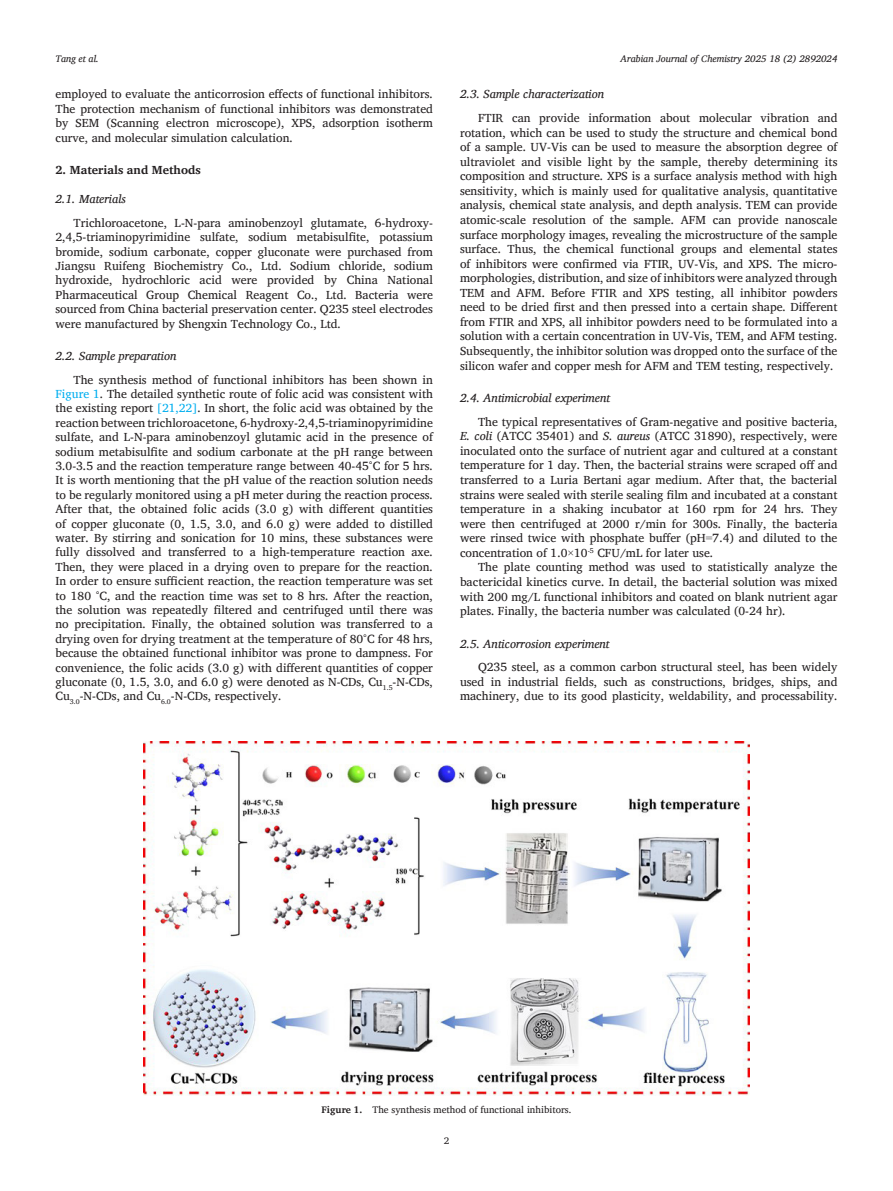
<style>
.page{position:relative;width:893px;height:1191px;background:#fff}
.page>*{position:absolute;margin:0;border:0;box-sizing:border-box;transform-origin:0 0}
.para_first_last{font:12px/14.4px "Charis SIL";color:#231f20;text-align:justify}
.para_first{font:12px/14.5px "Charis SIL";color:#231f20;text-align:justify}
.para_last{font:12px/14.4px "Charis SIL";color:#231f20;text-align:justify}
.Head-B{font:italic 12px "Charis SIL";color:#231f20}
.Head-A{font:700 12px "Charis SIL";color:#231f20}
.Head-B_stack{font:italic 12px "Charis SIL";color:#231f20}
.t1{font:italic 9.75px "Charis SIL";color:#231f20}
.float_figure_figure{font:9.75px "Charis SIL";color:#231f20}
.s1{color:#00aeef}
.s2{font-style:italic}
.s3{font-family:"Times New Roman"}
.s4{font-weight:700}
</style>
<div class="page">
<img style="left:143px;top:741px;width:607px;height:354px">
<p class="t1" style="left:56px;top:53px;width:45px">Tang et al.</p>
<p class="t1" style="left:621px;top:53px;width:218px">Arabian Journal of Chemistry 2025 18 (2) 2892024</p>
<p class="para_last" style="left:56px;top:87px;width:379px">employed to evaluate the anticorrosion effects of functional inhibitors.<br>The protection mechanism of functional inhibitors was demonstrated by SEM (Scanning electron microscope), XPS, adsorption isotherm curve, and molecular simulation calculation.</p>
<p class="Head-A" style="left:56px;top:163px;width:147px">2. Materials and Methods</p>
<p class="Head-B_stack" style="left:56px;top:192px;width:72px">2.1. Materials</p>
<p class="para_first_last" style="left:56px;top:215px;width:379px;text-indent:18px">Trichloroacetone, L-N-para aminobenzoyl glutamate, 6-hydroxy-2,4,5-triaminopyrimidine sulfate, sodium metabisulfite, potassium bromide, sodium carbonate, copper gluconate were purchased from Jiangsu Ruifeng Biochemistry Co., Ltd. Sodium chloride, sodium hydroxide, hydrochloric acid were provided by China National Pharmaceutical Group Chemical Reagent Co., Ltd. Bacteria were sourced from China bacterial preservation center. Q235 steel electrodes were manufactured by Shengxin Technology Co., Ltd.</p>
<p class="Head-B" style="left:56px;top:349px;width:122px">2.2. Sample preparation</p>
<p class="para_first_last" style="left:56px;top:372px;width:379px;text-indent:18px">The synthesis method of functional inhibitors has been shown in <span class="s1">Figure 1</span>. The detailed synthetic route of folic acid was consistent with the existing report <span class="s1">[21,22]</span>. In short, the folic acid was obtained by the reaction between trichloroacetone, 6-hydroxy-2,4,5-triaminopyrimidine sulfate, and L-N-para aminobenzoyl glutamic acid in the presence of sodium metabisulfite and sodium carbonate at the pH range between 3.0-3.5 and the reaction temperature range between 40-45°C for 5 hrs.<br>It is worth mentioning that the pH value of the reaction solution needs to be regularly monitored using a pH meter during the reaction process.<br>After that, the obtained folic acids (3.0 g) with different quantities of copper gluconate (0, 1.5, 3.0, and 6.0 g) were added to distilled water. By stirring and sonication for 10 mins, these substances were fully dissolved and transferred to a high-temperature reaction axe.<br>Then, they were placed in a drying oven to prepare for the reaction.<br>In order to ensure sufficient reaction, the reaction temperature was set to 180 °C, and the reaction time was set to 8 hrs. After the reaction, the solution was repeatedly filtered and centrifuged until there was no precipitation. Finally, the obtained solution was transferred to a drying oven for drying treatment at the temperature of 80°C for 48 hrs, because the obtained functional inhibitor was prone to dampness. For convenience, the folic acids (3.0 g) with different quantities of copper gluconate (0, 1.5, 3.0, and 6.0 g) were denoted as N-CDs, Cu<sub>1.5</sub>-N-CDs, Cu<sub>3.0</sub>-N-CDs, and Cu<sub>6.0</sub>-N-CDs, respectively.</p>
<p class="Head-B" style="left:460px;top:87px;width:146px">2.3. Sample characterization</p>
<p class="para_first_last" style="left:460px;top:111px;width:379px;text-indent:18px">FTIR can provide information about molecular vibration and rotation, which can be used to study the structure and chemical bond of a sample. UV-Vis can be used to measure the absorption degree of ultraviolet and visible light by the sample, thereby determining its composition and structure. XPS is a surface analysis method with high sensitivity, which is mainly used for qualitative analysis, quantitative analysis, chemical state analysis, and depth analysis. TEM can provide atomic-scale resolution of the sample. AFM can provide nanoscale surface morphology images, revealing the microstructure of the sample surface. Thus, the chemical functional groups and elemental states of inhibitors were confirmed via FTIR, UV-Vis, and XPS. The micro&shy;morphologies, distribution, and size of inhibitors were analyzed through TEM and AFM. Before FTIR and XPS testing, all inhibitor powders need to be dried first and then pressed into a certain shape. Different from FTIR and XPS, all inhibitor powders need to be formulated into a solution with a certain concentration in UV-Vis, TEM, and AFM testing.<br>Subsequently, the inhibitor solution was dropped onto the surface of the silicon wafer and copper mesh for AFM and TEM testing, respectively.</p>
<p class="Head-B" style="left:460px;top:391px;width:151px">2.4. Antimicrobial experiment</p>
<p class="para_first" style="left:460px;top:414px;width:379px;text-indent:18px">The typical representatives of Gram-negative and positive bacteria, <span class="s2">E. coli</span> (ATCC 35401) and <span class="s2">S. aureus</span> (ATCC 31890), respectively, were inoculated onto the surface of nutrient agar and cultured at a constant temperature for 1 day. Then, the bacterial strains were scraped off and transferred to a Luria Bertani agar medium. After that, the bacterial strains were sealed with sterile sealing film and incubated at a constant temperature in a shaking incubator at 160 rpm for 24 hrs. They were then centrifuged at 2000 r/min for 300s. Finally, the bacteria were rinsed twice with phosphate buffer (pH<span class="s3">=</span>7.4) and diluted to the concentration of 1.0<span class="s3">×</span>10<sup>-5</sup> CFU/mL for later use.</p>
<p class="para_last" style="left:460px;top:560px;width:379px;text-indent:18px">The plate counting method was used to statistically analyze the bactericidal kinetics curve. In detail, the bacterial solution was mixed with 200 mg/L functional inhibitors and coated on blank nutrient agar plates. Finally, the bacteria number was calculated (0-24 hr).</p>
<p class="Head-B" style="left:460px;top:636px;width:151px">2.5. Anticorrosion experiment</p>
<p class="para_first" style="left:460px;top:660px;width:379px;text-indent:18px">Q235 steel, as a common carbon structural steel, has been widely used in industrial fields, such as constructions, bridges, ships, and machinery, due to its good plasticity, weldability, and processability.</p>
<p class="float_figure_figure" style="left:322px;top:1104px;width:251px"><span class="s4">Figure 1.</span> The synthesis method of functional inhibitors.</p>
<p class="float_figure_figure" style="left:444px;top:1134px;width:7px">2</p>
</div>
